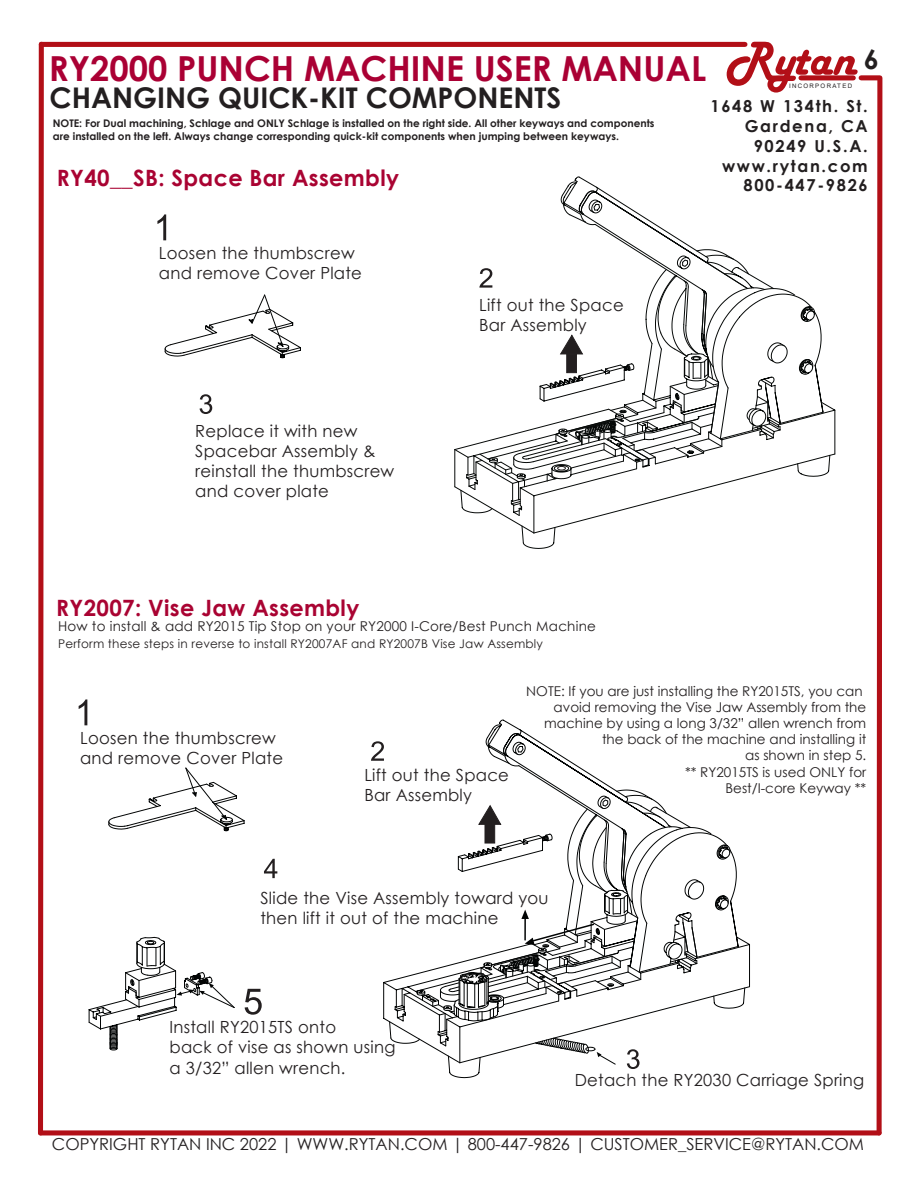
<style>
.page{position:relative;width:918px;height:1188px;background:#fff}
.page>*{position:absolute;margin:0;border:0;box-sizing:border-box;transform-origin:0 0}
.t1{font:700 34.5px "Century Gothic";color:#aa0034}
.t2{font:700 28.5px "Century Gothic";color:#231f20}
.t3{font:700 27px "Century Gothic";color:#231f20}
.t4{font:700 22.5px "Century Gothic";letter-spacing:.015em;color:#a90332}
.t5{font:16.8px/20.1px "Century Gothic";letter-spacing:.015em;color:#231f20}
.t6{font:16.5px "Century Gothic";color:#231f20}
.t7{font:700 16.5px/19.8px "Century Gothic";letter-spacing:.1em;color:#231f20;text-align:right}
.t8{font:13.5px/16.2px "Century Gothic";color:#231f20;text-align:right}
.t9{font:12px "Century Gothic";letter-spacing:.015em;color:#231f20}
.t10{font:700 10.5px/12.6px "Century Gothic";color:#231f20}
.t11{font:6.15px "Arial";letter-spacing:.205em;color:#231f20}
</style>
<div class="page">
<div style="left:41px;top:1130px;width:838px;height:5px;background:#b20f17"></div>
<svg style="left:727px;top:42px;width:131px;height:51px"></svg>
<div style="left:801px;top:75px;width:52px;height:5px;background:#b20f17"></div>
<div style="left:41px;top:42px;width:704px;height:5px;background:#b20f17"></div>
<div style="left:861px;top:75px;width:19px;height:5px;background:#b20f17"></div>
<svg style="left:38px;top:41px;width:8px;height:1095px"></svg>
<svg style="left:874px;top:75px;width:9px;height:1061px"></svg>
<svg style="left:474px;top:490px;width:49px;height:53px"></svg>
<svg style="left:523px;top:490px;width:177px;height:59px"></svg>
<svg style="left:165px;top:295px;width:136px;height:63px"></svg>
<svg style="left:157px;top:214px;width:9px;height:26px"></svg>
<svg style="left:455px;top:177px;width:380px;height:313px"></svg>
<svg style="left:200px;top:394px;width:12px;height:20px"></svg>
<svg style="left:109px;top:768px;width:135px;height:63px"></svg>
<svg style="left:79px;top:699px;width:8px;height:26px"></svg>
<svg style="left:89px;top:937px;width:145px;height:113px"></svg>
<svg style="left:245px;top:989px;width:17px;height:26px"></svg>
<svg style="left:371px;top:720px;width:379px;height:358px"></svg>
<svg style="left:264px;top:859px;width:13px;height:19px"></svg>
<h3 class="t3" style="left:864px;top:38px;width:17px">6</h3>
<h1 class="t1" style="left:49px;top:42px;width:659px">RY2000 PUNCH MACHINE USER MANUAL</h1>
<h2 class="t2" style="left:49px;top:76px;width:513px">CHANGING QUICK-KIT COMPONENTS</h2>
<p class="t10" style="left:53px;top:117px;width:603px">NOTE: For Dual machining, Schlage and ONLY Schlage is installed on the right side. All other keyways and components are installed on the left. Always change corresponding quick-kit components when jumping between keyways.</p>
<h3 class="t4" style="left:57px;top:161px;width:344px">RY40__SB: Space Bar Assembly</h3>
<p class="t11" style="left:789px;top:82px;width:64px">INCORPORATED</p>
<p class="t7" style="left:711px;top:96px;width:159px">1648 W 134th. St.<br>Gardena, CA<br>90249 U.S.A. www.rytan.com<br>800-447-9826</p>
<p class="t5" style="left:159px;top:242px;width:205px">Loosen the thumbscrew and remove Cover Plate</p>
<p class="t5" style="left:195px;top:421px;width:201px">Replace it with new<br>Spacebar Assembly &amp; reinstall the thumbscrew and cover plate</p>
<p class="t5" style="left:479px;top:294px;width:146px">Lift out the Space<br>Bar Assembly</p>
<h3 class="t4" style="left:56px;top:591px;width:305px">RY2007: Vise Jaw Assembly</h3>
<p class="t8" style="left:58px;top:618px;width:539px">How to install &amp; add RY2015 Tip Stop on your RY2000 I-Core/Best Punch Machine</p>
<p class="t9" style="left:58px;top:636px;width:486px">Perform these steps in reverse to install RY2007AF and RY2007B Vise Jaw Assembly</p>
<p class="t5" style="left:80px;top:727px;width:205px">Loosen the thumbscrew and remove Cover Plate</p>
<p class="t5" style="left:364px;top:765px;width:146px">Lift out the Space<br>Bar Assembly</p>
<p class="t8" style="left:526px;top:682px;width:341px">NOTE: If you are just installing the RY2015TS, you can avoid removing the Vise Jaw Assembly from the machine by using a long 3/32” allen wrench from the back of the machine and installing it<br>as shown in step 5.<br>** RY2015TS is used ONLY for<br>Best/I-core Keyway **</p>
<p class="t5" style="left:260px;top:887px;width:290px">Slide the Vise Assembly toward you then lift it out of the machine</p>
<p class="t5" style="left:170px;top:1017px;width:227px">Install RY2015TS onto<br>back of vise as shown using a 3/32” allen wrench.</p>
<p class="t5" style="left:575px;top:1070px;width:291px">Detach the RY2030 Carriage Spring</p>
<p class="t6" style="left:52px;top:1133px;width:814px">COPYRIGHT RYTAN INC 2022 | WWW.RYTAN.COM | 800-447-9826 | CUSTOMER_SERVICE@RYTAN.COM</p>
</div>
